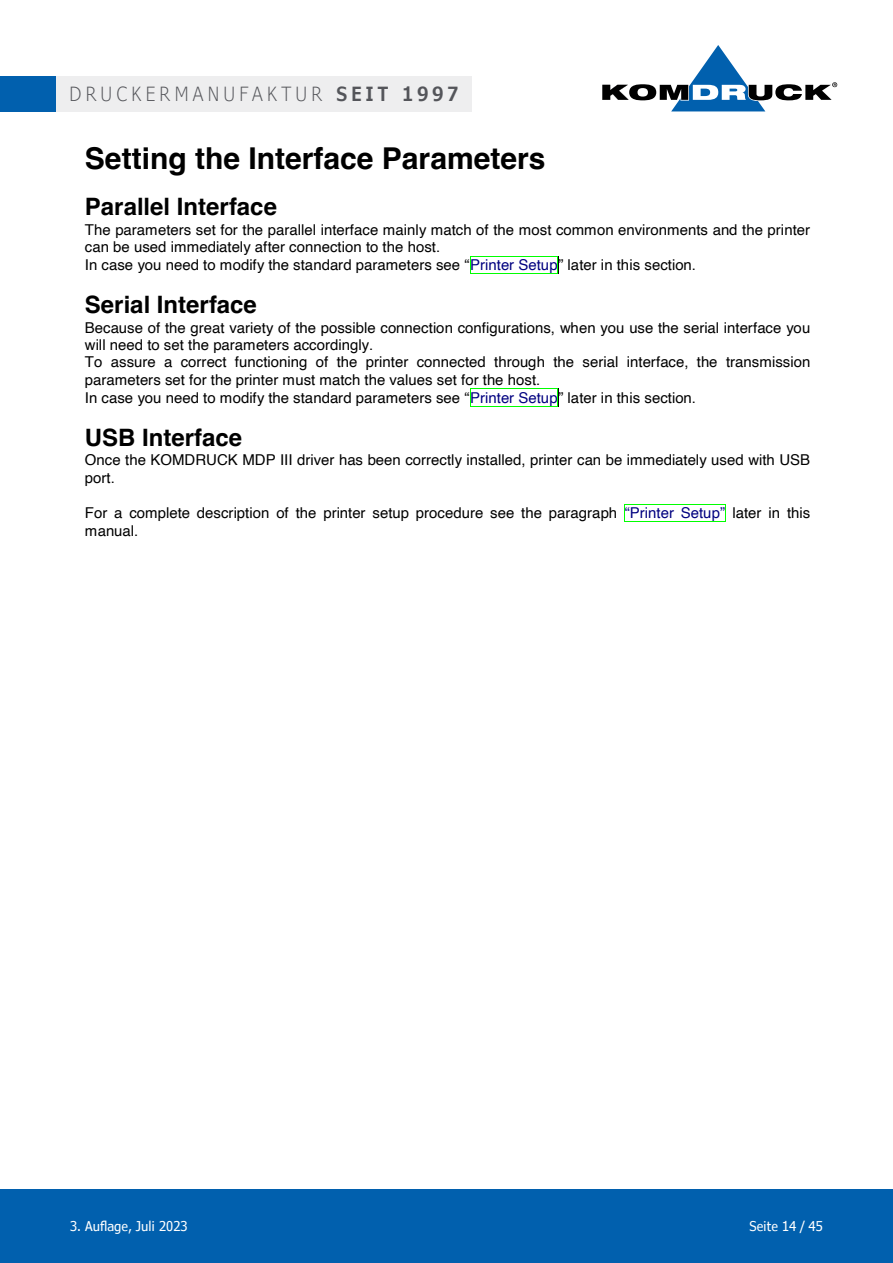
<style>
.page{position:relative;width:893px;height:1263px;background:#fff}
.page>*{position:absolute;margin:0;border:0;box-sizing:border-box;transform-origin:0 0}
.t1{font:700 30.15px "Helvetica";color:#000}
.t2{font:700 24px "Helvetica";color:#000}
.t3{font:300 condensed 19.5px/14.4px "Verdana Pro";letter-spacing:.22em;color:#54555a}
.t4{font:15px/17.4px "Helvetica";color:#000}
.t5{font:condensed 13.5px "Verdana Pro";color:#fff}
.s1{font-weight:600}
.s2{color:#000080}
</style>
<div class="page">
<div style="left:0;top:1190px;width:893px;height:73px;background:#0160ae"></div>
<div style="left:56px;top:76px;width:416px;height:36px;background:#eeeeef"></div>
<div style="left:0;top:76px;width:56px;height:36px;background:#0160ae"></div>
<svg style="left:602px;top:45px;width:235px;height:66px"></svg>
<hr style="left:470px;top:256px;width:88px;height:1px;background:#0f0">
<svg style="left:470px;top:257px;width:1px;height:16px"></svg>
<hr style="left:470px;top:274px;width:88px;height:1px;background:#000">
<hr style="left:470px;top:273px;width:88px;height:1px;background:#0f0">
<svg style="left:558px;top:256px;width:1px;height:18px"></svg>
<hr style="left:470px;top:388px;width:88px;height:1px;background:#0f0">
<svg style="left:470px;top:389px;width:1px;height:17px"></svg>
<hr style="left:470px;top:406px;width:88px;height:1px;background:#0f0">
<svg style="left:558px;top:388px;width:1px;height:19px"></svg>
<hr style="left:625px;top:504px;width:100px;height:1px;background:#0f0">
<hr style="left:625px;top:522px;width:100px;height:1px;background:#000">
<hr style="left:625px;top:521px;width:100px;height:1px;background:#0f0">
<svg style="left:725px;top:504px;width:1px;height:18px"></svg>
<h3 class="t3" style="left:69px;top:73px;width:405px;text-indent:14px">DRUCKERMANUFAKTUR <span class="s1">SEIT 1997<br></span>DRUCKERMANUFAKTUR <span class="s1">SEIT 1997</span></h3>
<h1 class="t1" style="left:85px;top:140px;width:462px">Setting the Interface Parameters</h1>
<h2 class="t2" style="left:85px;top:192px;width:194px">Parallel Interface</h2>
<p class="t4" style="left:85px;top:221px;width:727px">The parameters set for the parallel interface mainly match of the most common environments and the printer can be used immediately after connection to the host.<br>In case you need to modify the standard parameters see “<span class="s2">Printer Setup</span>” later in this section.</p>
<h2 class="t2" style="left:85px;top:290px;width:173px">Serial Interface</h2>
<p class="t4" style="left:85px;top:319px;width:727px">Because of the great variety of the possible connection configurations, when you use the serial interface you will need to set the parameters accordingly.<br>To assure a correct functioning of the printer connected through the serial interface, the transmission parameters set for the printer must match the values set for the host.<br>In case you need to modify the standard parameters see “<span class="s2">Printer Setup</span>” later in this section.</p>
<h2 class="t2" style="left:85px;top:423px;width:159px">USB Interface</h2>
<p class="t4" style="left:85px;top:452px;width:727px">Once the KOMDRUCK MDP III driver has been correctly installed, printer can be immediately used with USB port.</p>
<p class="t4" style="left:85px;top:504px;width:727px;line-height:17.9px">For a complete description of the printer setup procedure see the paragraph <span class="s2">“Printer Setup”</span> later in this manual.</p>
<p class="t5" style="left:70px;top:1218px;width:119px">3. Auflage, Juli 2023</p>
<p class="t5" style="left:749px;top:1218px;width:75px">Seite 14 / 45</p>
</div>
